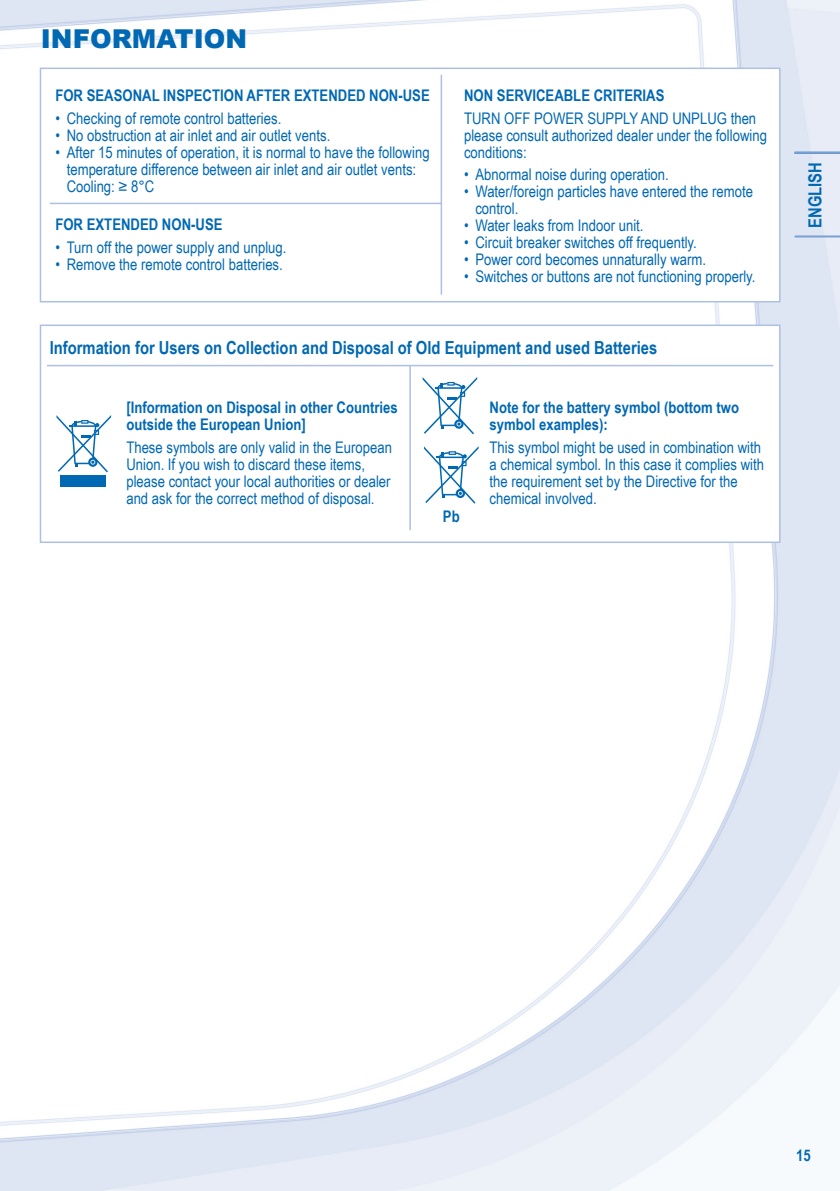
<style>
.page{position:relative;width:840px;height:1191px;background:#fff}
.page>*{position:absolute;margin:0;border:0;box-sizing:border-box;transform-origin:0 0}
.t1{font:900 26px "Arial";color:#0168b3}
.t2{font:700 18px "Arial Narrow";color:#0168b3}
.t3{font:16px/17px "Arial Narrow";color:#0168b3}
.t4{font:700 16px/17px "Arial Narrow";color:#0168b3}
</style>
<div class="page">
<img style="left:0;top:0;width:839px;height:1191px">
<hr style="left:794px;top:152px;width:45px;height:2px;background:#7c9fd2">
<hr style="left:794px;top:235px;width:45px;height:2px;background:#7c9fd2">
<div style="left:40px;top:325px;width:739px;height:217px;background:#fff"></div>
<hr style="left:409px;top:366px;width:1px;height:74px;background:#adc0e1">
<hr style="left:409px;top:440px;width:1px;height:90px;background:#adc0e1">
<hr style="left:47px;top:365px;width:436px;height:1px;background:#adc0e1">
<hr style="left:483px;top:365px;width:290px;height:1px;background:#adc0e1">
<svg style="left:56px;top:415px;width:55px;height:57px"></svg>
<div style="left:61px;top:475px;width:45px;height:11px;background:#0168b3"></div>
<svg style="left:422px;top:377px;width:55px;height:57px"></svg>
<svg style="left:424px;top:446px;width:54px;height:57px"></svg>
<div style="left:40px;top:324px;width:740px;height:219px;border:2px solid #adc0e1"></div>
<div style="left:40px;top:68px;width:739px;height:234px;background:#fff"></div>
<hr style="left:440px;top:75px;width:2px;height:220px;background:#adc0e1">
<hr style="left:50px;top:203px;width:391px;height:1px;background:#adc0e1">
<div style="left:40px;top:68px;width:740px;height:234px;border:2px solid #adc0e1"></div>
<h1 class="t1" style="left:41px;top:19px;width:208px">INFORMATION</h1>
<p class="t4" style="left:55px;top:87px;width:375px">FOR SEASONAL INSPECTION AFTER EXTENDED NON-USE</p>
<p class="t3" style="left:55px;top:110px;width:227px">• Checking of remote control batteries.</p>
<p class="t3" style="left:55px;top:127px;width:276px">• No obstruction at air inlet and air outlet vents.</p>
<p class="t3" style="left:67px;top:144px;width:364px;text-indent:-11px">• After 15 minutes of operation, it is normal to have the following temperature difference between air inlet and air outlet vents:<br>Cooling: ≥ 8°C</p>
<p class="t4" style="left:55px;top:215px;width:168px">FOR EXTENDED NON-USE</p>
<p class="t3" style="left:55px;top:238px;width:232px">• Turn off the power supply and unplug.</p>
<p class="t3" style="left:55px;top:255px;width:229px">• Remove the remote control batteries.</p>
<p class="t4" style="left:464px;top:87px;width:202px">NON SERVICEABLE CRITERIAS</p>
<p class="t3" style="left:464px;top:110px;width:304px">TURN OFF POWER SUPPLY AND UNPLUG then please consult authorized dealer under the following conditions:</p>
<p class="t3" style="left:464px;top:165px;width:206px">• Abnormal noise during operation.</p>
<p class="t3" style="left:475px;top:182px;width:279px;text-indent:-11px">• Water/foreign particles have entered the remote control.</p>
<p class="t3" style="left:464px;top:216px;width:181px">• Water leaks from Indoor unit.</p>
<p class="t3" style="left:464px;top:233px;width:234px">• Circuit breaker switches off frequently.</p>
<p class="t3" style="left:464px;top:250px;width:243px">• Power cord becomes unnaturally warm.</p>
<p class="t3" style="left:464px;top:267px;width:293px">• Switches or buttons are not functioning properly.</p>
<p class="t2" style="left:50px;top:337px;width:608px">Information for Users on Collection and Disposal of Old Equipment and used Batteries</p>
<p class="t4" style="left:126px;top:398px;width:273px">[Information on Disposal in other Countries outside the European Union]</p>
<p class="t3" style="left:126px;top:438px;width:267px">These symbols are only valid in the European Union. If you wish to discard these items, please contact your local authorities or dealer and ask for the correct method of disposal.</p>
<p class="t4" style="left:442px;top:507px;width:18px">Pb</p>
<p class="t4" style="left:489px;top:398px;width:251px">Note for the battery symbol (bottom two symbol examples):</p>
<p class="t3" style="left:489px;top:438px;width:276px">This symbol might be used in combination with a chemical symbol. In this case it complies with the requirement set by the Directive for the chemical involved.</p>
<p class="t2" style="left:804px;top:228px;width:67px;rotate:-90deg">ENGLISH</p>
<p class="t4" style="left:795px;top:1146px;width:16px">15</p>
</div>
